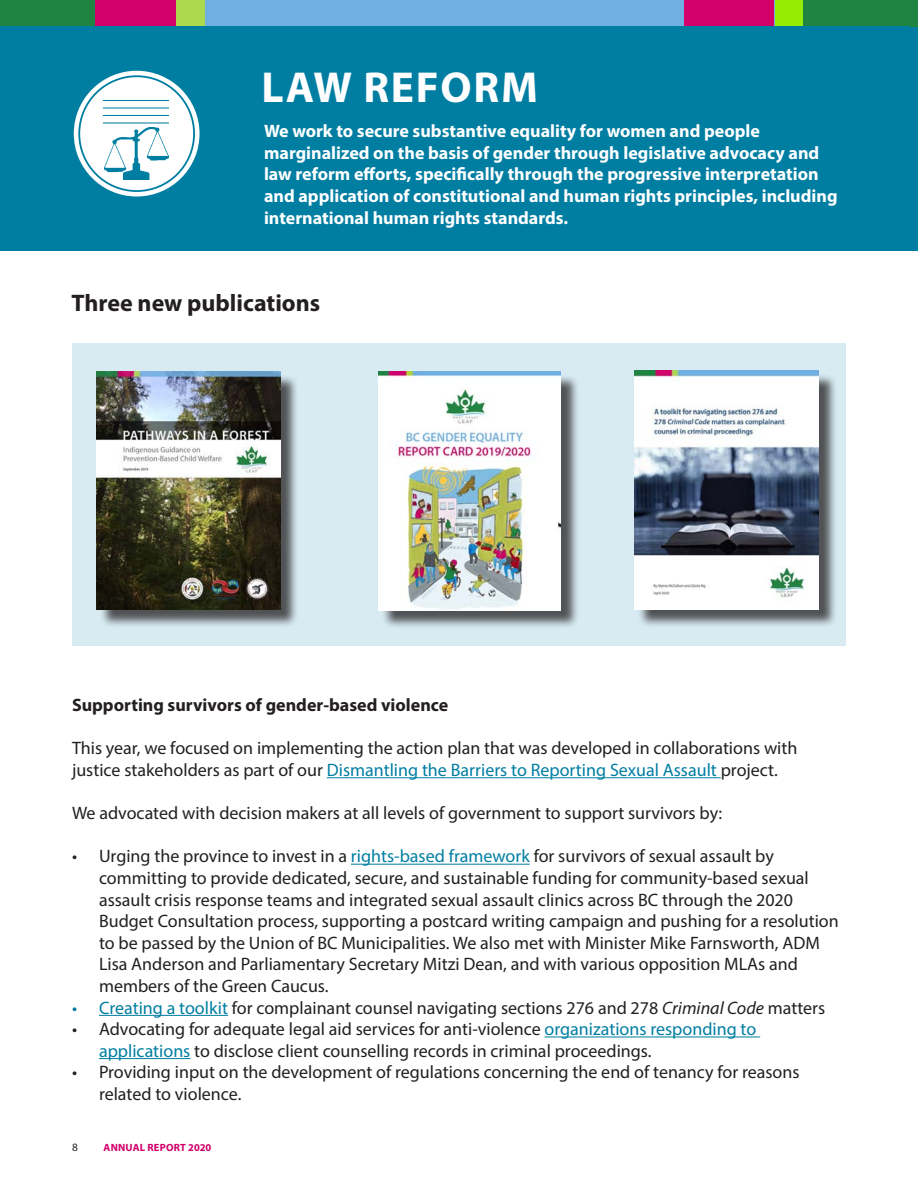
<style>
.page{position:relative;width:918px;height:1188px;background:#fff}
.page>*{position:absolute;margin:0;border:0;box-sizing:border-box;transform-origin:0 0}
.head_2{font:700 43.5px "Myriad Pro";letter-spacing:.04em;color:#fff}
.t1{font:700 24px "Myriad Pro";color:#231f20}
.t2{font:18px/21.6px "Myriad Pro";color:#231f20}
.t3{font:700 18px/21.6px "Myriad Pro";color:#fff}
.t4{font:700 18px "Myriad Pro";color:#231f20}
.t5{font:11.25px "Myriad Pro";color:#221e1f}
.t6{font:700 10.5px "Myriad Pro";letter-spacing:.02em;color:#d1006b}
.s1{color:#007ea2}
.s2{font-style:italic}
</style>
<div class="page">
<div style="left:0;top:0;width:95px;height:27px;background:#1f8442"></div>
<div style="left:95px;top:0;width:81px;height:27px;background:#d1006b"></div>
<div style="left:176px;top:0;width:30px;height:27px;background:#abda4e"></div>
<div style="left:206px;top:0;width:712px;height:27px;background:#71afe2"></div>
<div style="left:72px;top:344px;width:774px;height:302px;background:#d8ebf3"></div>
<div style="left:793px;top:0;width:125px;height:27px;background:#1f8442"></div>
<div style="left:684px;top:0;width:90px;height:27px;background:#d1006b"></div>
<div style="left:775px;top:0;width:28px;height:27px;background:#95ec00"></div>
<div style="left:0;top:26px;width:918px;height:225px;background:#007ea2"></div>
<div style="left:74px;top:71px;width:126px;height:126px;background:#fff;border-radius:50%"></div>
<div style="left:78px;top:75px;width:117px;height:117px;border:2px solid #007ea2;border-radius:50%"></div>
<img style="left:104px;top:128px;width:65px;height:52px">
<hr style="left:103px;top:107px;width:66px;height:2px;background:#007ea2">
<hr style="left:103px;top:115px;width:66px;height:1px;background:#007ea2">
<hr style="left:103px;top:122px;width:66px;height:2px;background:#007ea2">
<hr style="left:103px;top:100px;width:66px;height:1px;background:#007ea2">
<hr style="left:327px;top:777px;width:394px;height:1px;background:#007ea2">
<hr style="left:351px;top:864px;width:179px;height:1px;background:#007ea2">
<hr style="left:99px;top:1015px;width:129px;height:1px;background:#007ea2">
<hr style="left:545px;top:1037px;width:215px;height:1px;background:#007ea2">
<hr style="left:99px;top:1058px;width:91px;height:1px;background:#007ea2">
<div style="left:637px;top:373px;width:201px;height:255px;background:#231f20;opacity:.75"></div>
<img style="left:635px;top:370px;width:184px;height:239px">
<div style="left:381px;top:374px;width:199px;height:255px;background:#231f20;opacity:.75"></div>
<img style="left:379px;top:372px;width:182px;height:238px">
<div style="left:99px;top:374px;width:200px;height:254px;background:#231f20;opacity:.75"></div>
<img style="left:97px;top:372px;width:184px;height:237px">
<div style="left:911px;top:0;width:7px;height:27px;background:#1f8442"></div>
<p class="head_2" style="left:261px;top:59px;width:278px">LAW REFORM</p>
<p class="t3" style="left:264px;top:120px;width:575px">We work to secure substantive equality for women and people marginalized on the basis of gender through legislative advocacy and law reform efforts, specifically through the progressive interpretation and application of constitutional and human rights principles, including international human rights standards.</p>
<p class="t1" style="left:72px;top:287px;width:250px">Three new publications</p>
<p class="t4" style="left:72px;top:693px;width:378px">Supporting survivors of gender-based violence</p>
<p class="t2" style="left:72px;top:737px;width:727px">This year, we focused on implementing the action plan that was developed in collaborations with justice stakeholders as part of our <span class="s1">Dismantling the Barriers to Reporting Sexual Assault</span> project.</p>
<p class="t2" style="left:72px;top:802px;width:652px">We advocated with decision makers at all levels of government to support survivors by:</p>
<p class="t2" style="left:99px;top:845px;width:741px;text-indent:-27px">• Urging the province to invest in a <span class="s1">rights-based framework</span> for survivors of sexual assault by committing to provide dedicated, secure, and sustainable funding for community-based sexual assault crisis response teams and integrated sexual assault clinics across BC through the 2020<br>Budget Consultation process, supporting a postcard writing campaign and pushing for a resolution to be passed by the Union of BC Municipalities. We also met with Minister Mike Farnsworth, ADM Lisa Anderson and Parliamentary Secretary Mitzi Dean, and with various opposition MLAs and members of the Green Caucus.</p>
<p class="t2" style="left:72px;top:996px;width:755px"><span class="s1">• Creating a toolkit</span> for complainant counsel navigating sections 276 and 278 <span class="s2">Criminal Code</span> matters</p>
<p class="t2" style="left:99px;top:1018px;width:659px;text-indent:-27px">• Advocating for adequate legal aid services for anti-violence <span class="s1">organizations responding to applications</span> to disclose client counselling records in criminal proceedings.</p>
<p class="t2" style="left:99px;top:1061px;width:702px;text-indent:-27px">• Providing input on the development of regulations concerning the end of tenancy for reasons related to violence.</p>
<p class="t5" style="left:72px;top:1140px;width:7px">8</p>
<p class="t6" style="left:104px;top:1141px;width:109px">ANNUAL REPORT 2020</p>
</div>
